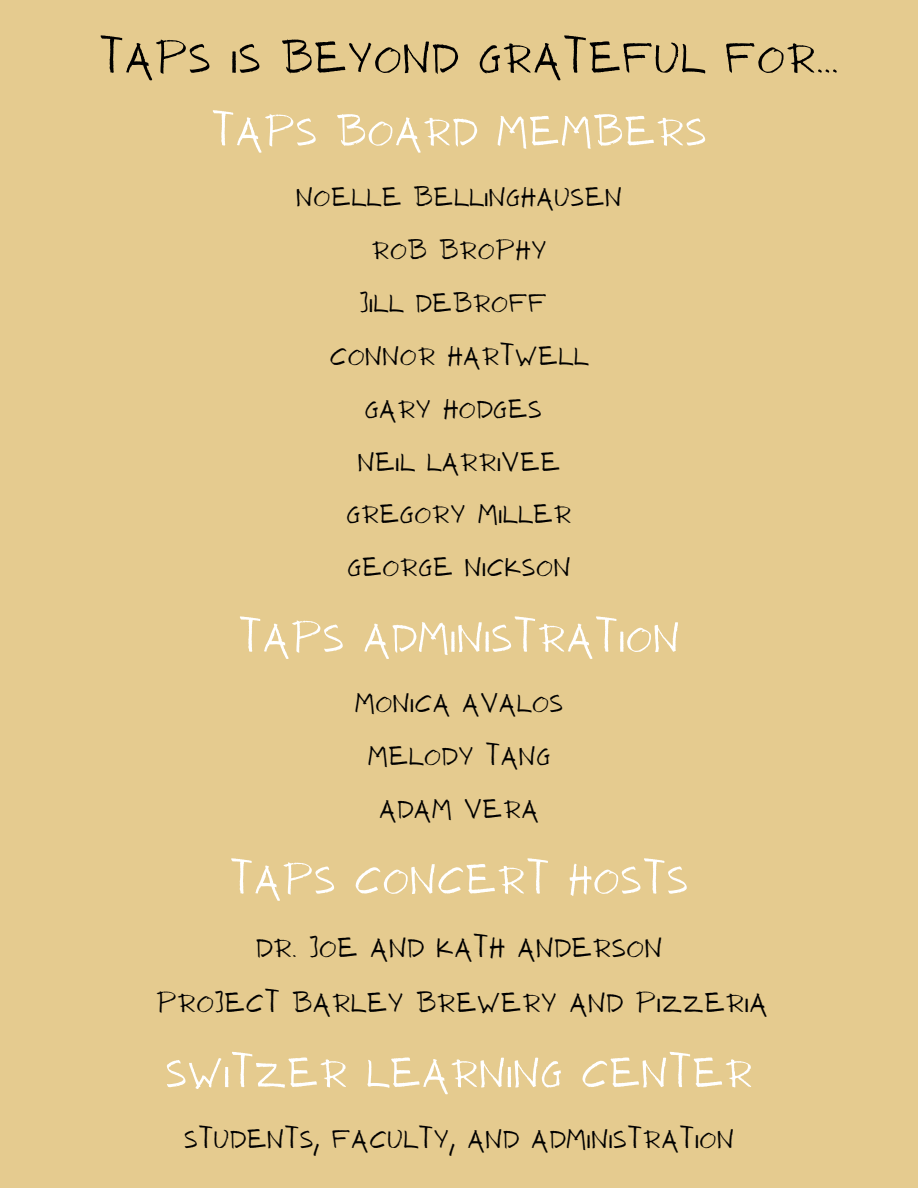
<style>
.page{position:relative;width:918px;height:1188px;background:#e5cb8f}
.page>*{position:absolute;margin:0;border:0;box-sizing:border-box;transform-origin:0 0}
.t1{font:63.45px "NF ANTIO Regular";color:#000}
.t2{font:60px "NF ANTIO Regular";color:#fff}
.t3{font:39.75px "NF ANTIO Regular";color:#000}
.t4{font:38.4px "NF ANTIO Regular";color:#000}
</style>
<div class="page">
<p class="t1" style="left:99px;top:15px;width:741px">Taps is beyond grateful for .</p>
<p class="t2" style="left:211px;top:91px;width:497px">TAPS board members</p>
<p class="t4" style="left:296px;top:171px;width:328px">Noelle Bellinghausen</p>
<p class="t4" style="left:371px;top:224px;width:177px">Rob Brophy</p>
<p class="t4" style="left:359px;top:277px;width:190px">jill deBroff</p>
<p class="t4" style="left:329px;top:330px;width:261px">Connor Hartwell</p>
<p class="t4" style="left:364px;top:383px;width:179px">Gary Hodges</p>
<p class="t4" style="left:357px;top:436px;width:205px">Neil Larrivee</p>
<p class="t4" style="left:346px;top:488px;width:227px">Gregory Miller</p>
<p class="t4" style="left:347px;top:541px;width:225px">George Nickson</p>
<p class="t2" style="left:238px;top:597px;width:443px">TAPS administration</p>
<p class="t4" style="left:354px;top:677px;width:211px">monica avalos</p>
<p class="t4" style="left:367px;top:730px;width:185px">melody tang</p>
<p class="t4" style="left:379px;top:783px;width:162px">adam vera</p>
<p class="t2" style="left:229px;top:839px;width:461px">TAPS concert hosts</p>
<p class="t3" style="left:256px;top:920px;width:408px">Dr. Joe and Kath Anderson</p>
<p class="t3" style="left:156px;top:976px;width:614px">Project barley Brewery and pizzeria</p>
<p class="t2" style="left:165px;top:1032px;width:589px">Switzer learning center</p>
<p class="t4" style="left:184px;top:1113px;width:552px">students, faculty, and administration</p>
</div>
